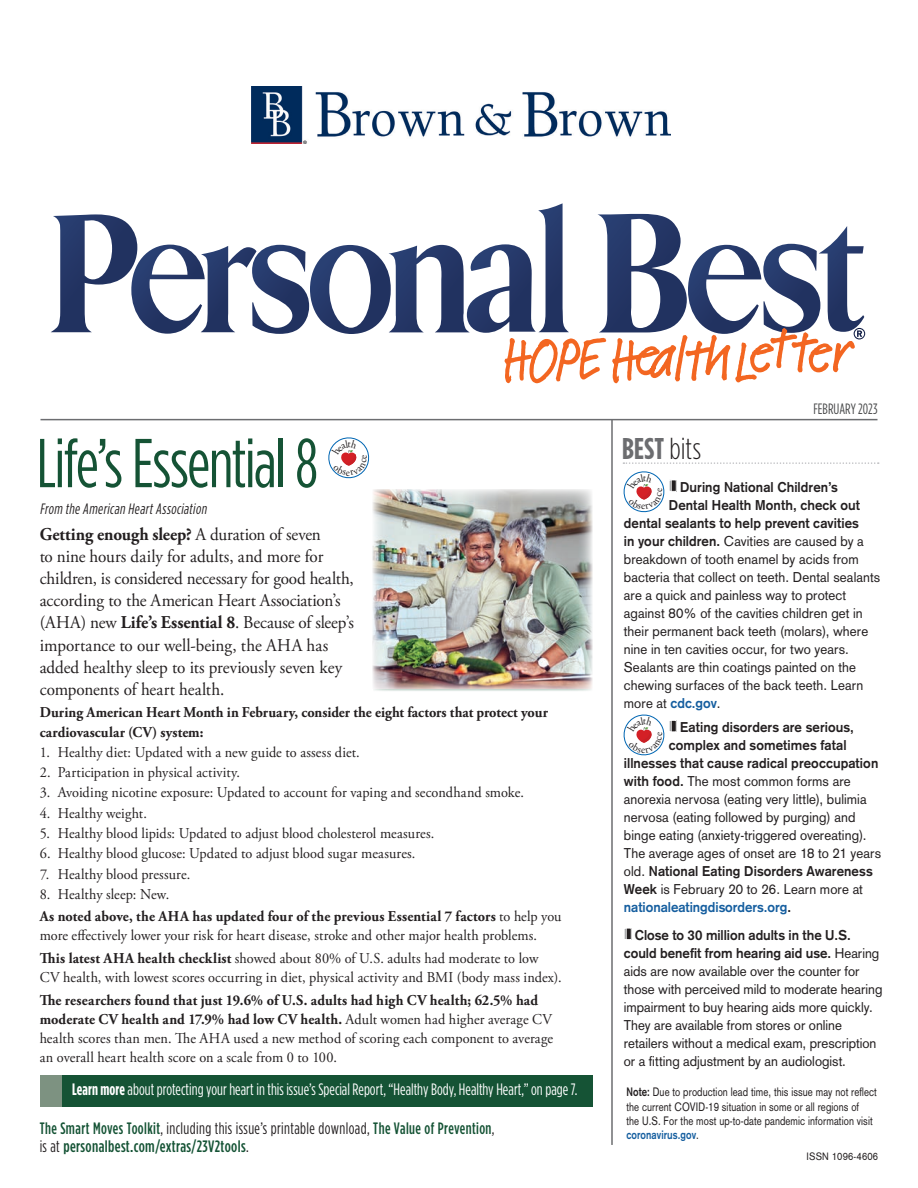
<style>
.page{position:relative;width:918px;height:1188px;background:#fff}
.page>*{position:absolute;margin:0;border:0;box-sizing:border-box;transform-origin:0 0}
.t1{font:69px "Gotham Condensed";letter-spacing:-.02em;color:#155335;scale:.95 1}
.MainHeadline_HOPE{font:700 30px "Gotham Condensed";color:#6c6d70}
.Main_Body_Text_HOPE{font:18px/22.2px "Adobe Garamond Pro";letter-spacing:-.005em;color:#231f20;scale:.95 1}
.t2{font:500 16.5px/18px "Gotham Condensed";letter-spacing:.025em;color:#155335;scale:.95 1}
.t3{font:16.5px "Gotham Condensed";color:#fff;scale:.95 1}
.Main_Body_Text_HOPE-2{font:15px/19.2px "Adobe Garamond Pro";letter-spacing:.005em;color:#231f20;scale:.95 1}
.t4{font:700 15px/19.2px "Adobe Garamond Pro";letter-spacing:.005em;color:#231f20;scale:.95 1}
.t5{font:italic 15px "Gotham Condensed";color:#231f20;scale:.95 1}
.Main_Body_Text_HOPE-3{font:15px "Gotham Condensed";letter-spacing:.005em;color:#494a4b;scale:.95 1}
.t6{font:13.95px/18px "Akzidenz Grotesk";letter-spacing:.005em;color:#231f20;scale:.95 1}
.t7{font:700 13.95px "Akzidenz Grotesk";letter-spacing:.01em;color:#231f20;scale:.95 1}
.t8{font:700 13.95px "Akzidenz Grotesk";color:#155e9f;scale:.95 1}
.Main_Body_Text_HOPE-4{font:12px/14.2px "Akzidenz Grotesk";letter-spacing:.01em;color:#231f20;scale:.8 1}
.t9{font:10.5px "Akzidenz Grotesk";letter-spacing:.02em;color:#231f20;scale:.9 1}
.s1{font-weight:700}
.s2{font-weight:400;color:#231f20}
.s3{font-weight:300;color:#231f20}
.s4{font-weight:700;color:#155e9f}
.s5{font-weight:400}
.s6{color:#231f20}
</style>
<div class="page">
<hr style="left:611px;top:419px;width:2px;height:726px;background:#6c6d70">
<hr style="left:40px;top:419px;width:838px;height:1px;background:#6c6d70">
<div style="left:671px;top:720px;width:5px;height:12px;background:#231f20"></div>
<div style="left:670px;top:720px;width:7px;height:12px;border:1px solid #fff"></div>
<div style="left:626px;top:928px;width:5px;height:12px;background:#231f20"></div>
<div style="left:625px;top:928px;width:7px;height:12px;border:1px solid #fff"></div>
<svg style="left:624px;top:928px;width:2px;height:12px"></svg>
<div style="left:40px;top:1075px;width:552px;height:32px;background:#155335"></div>
<div style="left:40px;top:1075px;width:21px;height:32px;background:#7d9281"></div>
<img style="left:373px;top:489px;width:219px;height:200px">
<svg style="left:51px;top:203px;width:814px;height:180px"></svg>
<img style="left:251px;top:87px;width:419px;height:57px">
<svg style="left:328px;top:437px;width:42px;height:42px"></svg>
<svg style="left:622px;top:462px;width:257px;height:51px"></svg>
<svg style="left:623px;top:714px;width:48px;height:42px"></svg>
<p class="t1" style="left:37px;top:424px;width:297px">Life’s Essential 8</p>
<p class="Main_Body_Text_HOPE" style="left:40px;top:523px;width:332px"><span class="s1">Getting enough sleep?</span> A duration of seven<br>to nine hours daily for adults, and more for children, is considered necessary for good health, according to the American Heart Association’s (AHA) new <span class="s1">Life’s Essential 8</span>. Because of sleep’s importance to our well-being, the AHA has added healthy sleep to its previously seven key components of heart health.</p>
<p class="t5" style="left:40px;top:500px;width:180px">From the American HeartAssociation</p>
<p class="t4" style="left:40px;top:703px;width:537px">During American Heart Month in February, consider the eight factors that protect your cardiovascular (CV) system:</p>
<p class="Main_Body_Text_HOPE-2" style="left:40px;top:743px;width:338px">1. Healthy diet: Updated with a new guide to assess diet.</p>
<p class="Main_Body_Text_HOPE-2" style="left:40px;top:763px;width:213px">2. Participation in physical activity.</p>
<p class="Main_Body_Text_HOPE-2" style="left:40px;top:784px;width:511px">3. Avoiding nicotine exposure: Updated to account for vaping and secondhand smoke.</p>
<p class="Main_Body_Text_HOPE-2" style="left:40px;top:804px;width:114px">4. Healthy weight.</p>
<p class="Main_Body_Text_HOPE-2" style="left:40px;top:824px;width:417px">5. Healthy blood lipids: Updated to adjust blood cholesterol measures.</p>
<p class="Main_Body_Text_HOPE-2" style="left:40px;top:844px;width:397px">6. Healthy blood glucose: Updated to adjust blood sugar measures.</p>
<p class="Main_Body_Text_HOPE-2" style="left:40px;top:865px;width:160px">7. Healthy blood pressure.</p>
<p class="Main_Body_Text_HOPE-2" style="left:40px;top:885px;width:138px">8. Healthy sleep: New.</p>
<p class="Main_Body_Text_HOPE-2" style="left:40px;top:907px;width:551px"><span class="s1">As noted above, the AHA has updated four of the previous Essential 7 factors</span> to help you more effectively lower your risk for heart disease, stroke and other major health problems.</p>
<p class="Main_Body_Text_HOPE-2" style="left:40px;top:949px;width:551px"><span class="s1">This latest AHA health checklist</span> showed about 80% of U.S. adults had moderate to low<br>CV health, with lowest scores occurring in diet, physical activity and BMI (body mass index).</p>
<p class="Main_Body_Text_HOPE-2" style="left:40px;top:991px;width:542px"><span class="s1">The researchers found that just 19.6% of U.S. adults had high CV health; 62.5% had moderate CV health and 17.9% had low CV health.</span> Adult women had higher average CV health scores than men. The AHA used a new method of scoring each component to average an overall heart health score on a scale from 0 to 100.</p>
<p class="t3" style="left:72px;top:1080px;width:534px"><span class="s1">Learn more</span> about protecting your heart in this issue’s Special Report, “Healthy Body, Healthy Heart,” on page 7.</p>
<p class="t2" style="left:40px;top:1119px;width:480px">The Smart Moves Toolkit<span class="s2">, including this issue’s printable download,</span> The Value of Prevention<span class="s2">, is at</span> personalbest.com/extras/23V2tools<span class="s2">.</span></p>
<p class="MainHeadline_HOPE" style="left:622px;top:431px;width:81px">BEST <span class="s3">bits</span></p>
<p class="Main_Body_Text_HOPE-3" style="left:813px;top:400px;width:69px">FEBRUARY 2023</p>
<p class="t7" style="left:680px;top:479px;width:167px">During National Children’s</p>
<p class="t7" style="left:669px;top:497px;width:203px">Dental Health Month, check out</p>
<p class="t7" style="left:624px;top:515px;width:249px">dental sealants to help prevent cavities</p>
<p class="t6" style="left:624px;top:532px;width:254px"><span class="s1">in your children.</span> Cavities are caused by a</p>
<p class="t6" style="left:624px;top:550px;width:249px">breakdown of tooth enamel by acids from</p>
<p class="t6" style="left:624px;top:568px;width:271px">bacteria that collect on teeth. Dental sealants</p>
<p class="t6" style="left:624px;top:586px;width:236px">are a quick and painless way to protect</p>
<p class="t6" style="left:624px;top:604px;width:253px">against 80% of the cavities children get in</p>
<p class="t6" style="left:624px;top:622px;width:259px">their permanent back teeth (molars), where</p>
<p class="t6" style="left:624px;top:640px;width:238px">nine in ten cavities occur, for two years.</p>
<p class="t6" style="left:624px;top:658px;width:246px">Sealants are thin coatings painted on the</p>
<p class="t6" style="left:624px;top:676px;width:254px">chewing surfaces of the back teeth. Learn</p>
<p class="t6" style="left:624px;top:694px;width:103px">more at <span class="s4">cdc.gov</span>.</p>
<p class="t7" style="left:680px;top:719px;width:184px">Eating disorders are serious,</p>
<p class="t7" style="left:669px;top:737px;width:189px">complex and sometimes fatal</p>
<p class="t7" style="left:624px;top:755px;width:269px">illnesses that cause radical preoccupation</p>
<p class="t6" style="left:624px;top:772px;width:240px"><span class="s1">with food.</span> The most common forms are</p>
<p class="t6" style="left:624px;top:790px;width:257px">anorexia nervosa (eating very little), bulimia</p>
<p class="t6" style="left:624px;top:808px;width:245px">nervosa (eating followed by purging) and</p>
<p class="t6" style="left:624px;top:826px;width:257px">binge eating (anxiety-triggered overeating).</p>
<p class="t6" style="left:624px;top:844px;width:272px">The average ages of onset are 18 to 21 years</p>
<p class="t7" style="left:624px;top:863px;width:263px"><span class="s5">old.</span> National Eating Disorders Awareness</p>
<p class="t6" style="left:624px;top:880px;width:253px"><span class="s1">Week</span> is February 20 to 26. Learn more at</p>
<p class="t8" style="left:624px;top:899px;width:178px">nationaleatingdisorders.org<span class="s6">.</span></p>
<p class="t6" style="left:624px;top:926px;width:274px;text-indent:11px"><span class="s1">Close to 30 million adults in the U.S. could benefit from hearing aid use.</span> Hearing aids are now available over the counter for those with perceived mild to moderate hearing impairment to buy hearing aids more quickly.<br>They are available from stores or online retailers without a medical exam, prescription or a fitting adjustment by an audiologist.</p>
<p class="Main_Body_Text_HOPE-4" style="left:626px;top:1085px;width:315px"><span class="s1">Note:</span> Due to production lead time, this issue may not reflect the current COVID-19 situation in some or all regions of<br>the U.S. For the most up-to-date pandemic information visit <span class="s4">coronavirus.gov</span>.</p>
<p class="t9" style="left:807px;top:1150px;width:81px">ISSN 1096-4606</p>
</div>
